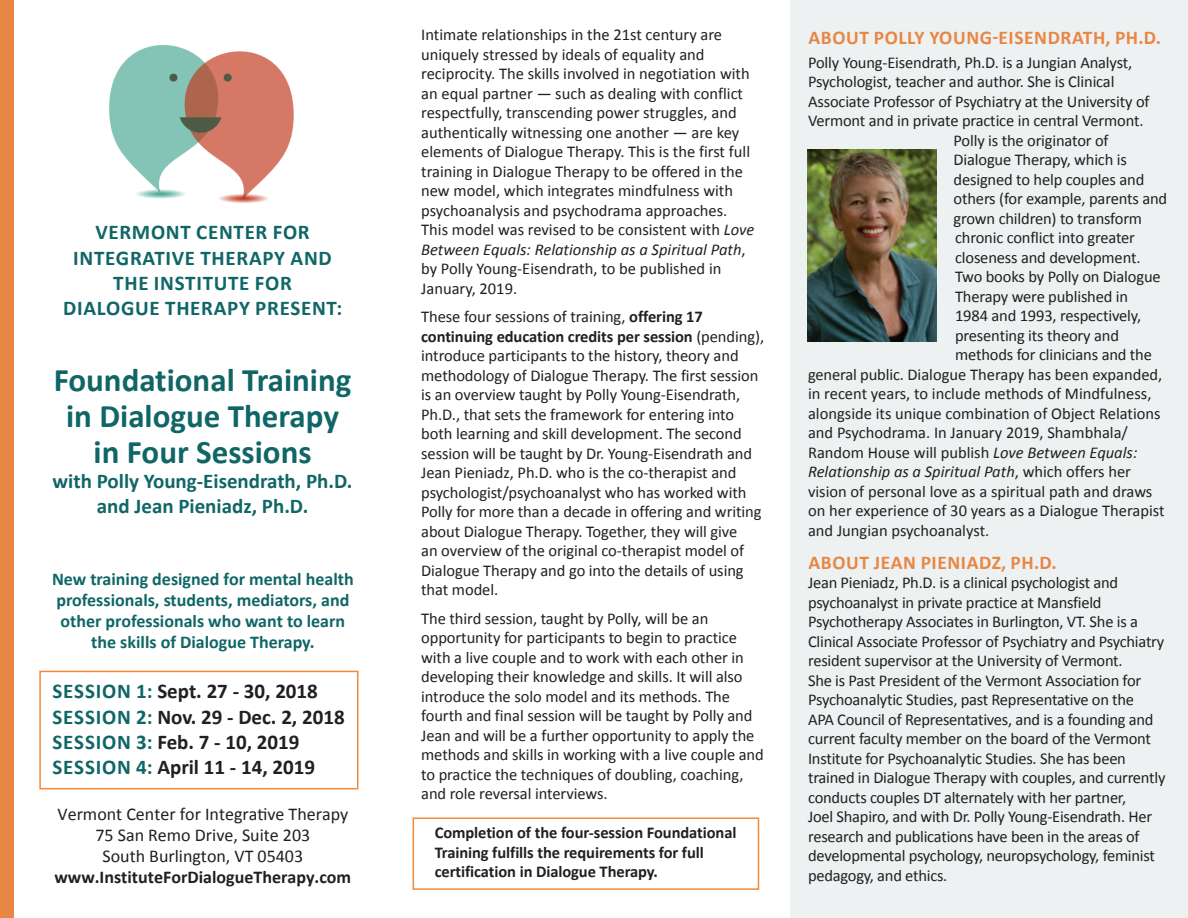
<style>
.page{position:relative;width:1188px;height:918px;background:#fff}
.page>*{position:absolute;margin:0;border:0;box-sizing:border-box;transform-origin:0 0}
.t1{font:700 33px/36px "Calibri";color:#106666;text-align:center}
.t2{font:700 21px/25.2px "Calibri";color:#231f20}
.t3{font:700 21px/25.2px "Calibri";letter-spacing:.035em;color:#106666;text-align:center}
.t4{font:700 21px/25.2px "Calibri";color:#106666;text-align:center}
.t5{font:700 19.5px "Calibri";letter-spacing:.03em;color:#e88744}
.t6{font:700 18px/21px "Calibri";color:#106666;text-align:center}
.t7{font:18px/21px "Calibri";color:#231f20;text-align:center}
.t8{font:16.5px/19.5px "Calibri";letter-spacing:-.005em;color:#231f20}
.t9{font:700 16.5px/19.5px "Calibri";letter-spacing:-.005em;color:#231f20}
.t10{font:italic 16.5px "Calibri";color:#231f20}
.s1{color:#106666}
.s2{font-weight:700}
.s3{font-style:italic}
.s4{font-style:normal}
</style>
<div class="page">
<img style="left:110px;top:45px;width:183px;height:158px">
<div style="left:0;top:0;width:13px;height:918px;background:#e88744"></div>
<div style="left:413px;top:818px;width:346px;height:72px;border:2px solid #f88836"></div>
<div style="left:39px;top:671px;width:319px;height:118px;border:2px solid #f88836"></div>
<div style="left:790px;top:0;width:398px;height:918px;background:#eef1f2"></div>
<img style="left:807px;top:149px;width:130px;height:193px">
<p class="t3" style="left:73px;top:220px;width:260px">VERMONT CENTER FOR<br>INTEGRATIVE THERAPY AND</p>
<p class="t3" style="left:63px;top:270px;width:280px">THE INSTITUTE FOR<br>DIALOGUE THERAPY PRESENT:</p>
<p class="t1" style="left:54px;top:362px;width:299px">Foundational Training in Dialogue Therapy in Four Sessions</p>
<p class="t4" style="left:53px;top:468px;width:301px">with Polly Young-Eisendrath, Ph.D. and Jean Pieniadz, Ph.D.</p>
<p class="t6" style="left:52px;top:569px;width:303px">New training designed for mental health professionals, students, mediators, and other professionals who want to learn the skills of Dialogue Therapy.</p>
<p class="t2" style="left:52px;top:679px;width:294px"><span class="s1">SESSION 1:</span> Sept. 27 - 30, 2018<br><span class="s1">SESSION 2:</span> Nov. 29 - Dec. 2, 2018</p>
<p class="t2" style="left:52px;top:729px;width:264px"><span class="s1">SESSION 3:</span> Feb. 7 - 10, 2019<br><span class="s1">SESSION 4:</span> April 11 - 14, 2019</p>
<p class="t7" style="left:55px;top:804px;width:298px">Vermont Center for Integrative Therapy 75 San Remo Drive, Suite 203<br>South Burlington, VT 05403 <span class="s2">www.InstituteForDialogueTherapy.com</span></p>
<p class="t8" style="left:421px;top:25px;width:335px">Intimate relationships in the 21st century are uniquely stressed by ideals of equality and reciprocity. The skills involved in negotiation with an equal partner — such as dealing with conflict respectfully, transcending power struggles, and authentically witnessing one another — are key elements of Dialogue Therapy. This is the first full training in Dialogue Therapy to be offered in the new model, which integrates mindfulness with psychoanalysis and psychodrama approaches.<br>This model was revised to be consistent with <span class="s3">Love Between Equals: Relationship as a Spiritual Path</span>, by Polly Young-Eisendrath, to be published in January, 2019.</p>
<p class="t8" style="left:421px;top:307px;width:344px">These four sessions of training, <span class="s2">offering 17 continuing education credits per session</span> (pending), introduce participants to the history, theory and methodology of Dialogue Therapy. The first session is an overview taught by Polly Young-Eisendrath, Ph.D., that sets the framework for entering into both learning and skill development. The second session will be taught by Dr. Young-Eisendrath and Jean Pieniadz, Ph.D. who is the co-therapist and psychologist/psychoanalyst who has worked with Polly for more than a decade in offering and writing about Dialogue Therapy. Together, they will give<br>an overview of the original co-therapist model of Dialogue Therapy and go into the details of using that model.</p>
<p class="t8" style="left:421px;top:609px;width:344px">The third session, taught by Polly, will be an opportunity for participants to begin to practice with a live couple and to work with each other in developing their knowledge and skills. It will also introduce the solo model and its methods. The fourth and final session will be taught by Polly and Jean and will be a further opportunity to apply the methods and skills in working with a live couple and to practice the techniques of doubling, coaching, and role reversal interviews.</p>
<p class="t9" style="left:435px;top:823px;width:303px">Completion of the four-session Foundational<br>Training fulfills the requirements for full certification in Dialogue Therapy.</p>
<p class="t5" style="left:808px;top:25px;width:354px">ABOUT POLLY YOUNG-EISENDRATH, PH.D.</p>
<p class="t8" style="left:808px;top:53px;width:326px">Polly Young-Eisendrath, Ph.D. is a Jungian Analyst,</p>
<p class="t8" style="left:808px;top:72px;width:308px">Psychologist, teacher and author. She is Clinical</p>
<p class="t8" style="left:808px;top:92px;width:343px">Associate Professor of Psychiatry at the University of</p>
<p class="t8" style="left:808px;top:111px;width:337px">Vermont and in private practice in central Vermont.</p>
<p class="t8" style="left:954px;top:131px;width:157px">Polly is the originator of</p>
<p class="t8" style="left:954px;top:150px;width:175px">Dialogue Therapy, which is</p>
<p class="t8" style="left:954px;top:170px;width:192px">designed to help couples and</p>
<p class="t8" style="left:954px;top:189px;width:215px">others (for example, parents and</p>
<p class="t8" style="left:954px;top:209px;width:190px">grown children) to transform</p>
<p class="t8" style="left:955px;top:228px;width:181px">chronic conflict into greater</p>
<p class="t8" style="left:955px;top:248px;width:187px">closeness and development.</p>
<p class="t8" style="left:955px;top:267px;width:207px">Two books by Polly on Dialogue</p>
<p class="t8" style="left:955px;top:287px;width:175px">Therapy were published in</p>
<p class="t8" style="left:955px;top:306px;width:188px">1984 and 1993, respectively,</p>
<p class="t8" style="left:955px;top:326px;width:165px">presenting its theory and</p>
<p class="t8" style="left:955px;top:345px;width:198px">methods for clinicians and the</p>
<p class="t8" style="left:808px;top:365px;width:356px">general public. Dialogue Therapy has been expanded,</p>
<p class="t8" style="left:808px;top:384px;width:345px">in recent years, to include methods of Mindfulness,</p>
<p class="t8" style="left:808px;top:404px;width:354px">alongside its unique combination of Object Relations</p>
<p class="t8" style="left:808px;top:423px;width:321px">and Psychodrama. In January 2019, Shambhala/</p>
<p class="t8" style="left:808px;top:443px;width:331px">Random House will publish <span class="s3">Love Between Equals:</span></p>
<p class="t10" style="left:808px;top:461px;width:324px">Relationship as a Spiritual Path<span class="s4">, which offers her</span></p>
<p class="t8" style="left:808px;top:482px;width:346px">vision of personal love as a spiritual path and draws</p>
<p class="t8" style="left:808px;top:501px;width:358px">on her experience of 30 years as a Dialogue Therapist</p>
<p class="t8" style="left:808px;top:521px;width:183px">and Jungian psychoanalyst.</p>
<p class="t5" style="left:808px;top:550px;width:250px">ABOUT JEAN PIENIADZ, PH.D.</p>
<p class="t8" style="left:808px;top:573px;width:359px">Jean Pieniadz, Ph.D. is a clinical psychologist and psychoanalyst in private practice at Mansfield Psychotherapy Associates in Burlington, VT. She is a Clinical Associate Professor of Psychiatry and Psychiatry resident supervisor at the University of Vermont.<br>She is Past President of the Vermont Association for Psychoanalytic Studies, past Representative on the<br>APA Council of Representatives, and is a founding and current faculty member on the board of the Vermont Institute for Psychoanalytic Studies. She has been trained in Dialogue Therapy with couples, and currently conducts couples DT alternately with her partner,<br>Joel Shapiro, and with Dr. Polly Young-Eisendrath. Her research and publications have been in the areas of developmental psychology, neuropsychology, feminist pedagogy, and ethics.</p>
</div>
